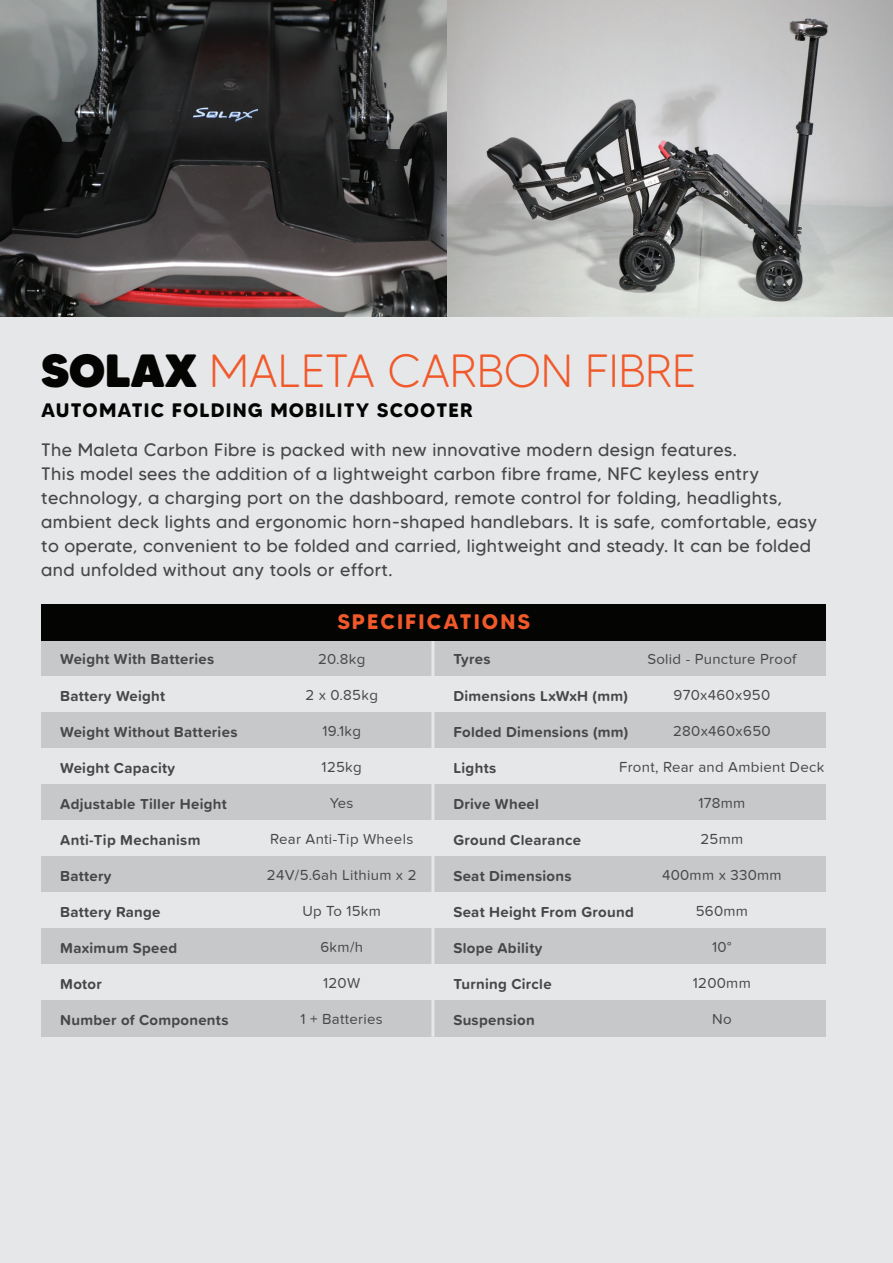
<style>
.page{position:relative;width:893px;height:1263px;background:#fff}
.page>*{position:absolute;margin:0;border:0;box-sizing:border-box;transform-origin:0 0}
.t1{font:300 46.5px "MADE Tommy Soft";letter-spacing:-.01em;color:#f1592a}
.t2{font:700 21px "MADE Tommy Soft";letter-spacing:.1em;color:#f1592a}
.t3{font:700 19.5px "MADE Tommy Soft";letter-spacing:.06em;color:#040503}
.t4{font:18px/24px "MADE Tommy Soft";letter-spacing:.02em;color:#464748}
.t5{font:700 15px "Proxima Soft";letter-spacing:.02em;color:#464748}
.t6{font:15px "Proxima Nova Soft";letter-spacing:.02em;color:#464748}
.s1{font-weight:900;color:#040503}
</style>
<div class="page">
<div style="left:0;top:317px;width:893px;height:946px;background:#e6e7e9"></div>
<div style="left:41px;top:641px;width:785px;height:36px;background:#c7c8ca"></div>
<div style="left:41px;top:713px;width:785px;height:36px;background:#c7c8ca"></div>
<div style="left:41px;top:785px;width:785px;height:36px;background:#c7c8ca"></div>
<div style="left:41px;top:857px;width:785px;height:36px;background:#c7c8ca"></div>
<div style="left:41px;top:929px;width:785px;height:36px;background:#c7c8ca"></div>
<div style="left:41px;top:1001px;width:785px;height:36px;background:#c7c8ca"></div>
<img style="left:0;top:0;width:893px;height:317px">
<hr style="left:431px;top:641px;width:3px;height:396px;background:#e6e7e9">
<div style="left:41px;top:605px;width:785px;height:36px;background:#040503"></div>
<h1 class="t1" style="left:41px;top:342px;width:656px"><span class="s1">SOLAX</span> MALETA CARBON FIBRE</h1>
<p class="t3" style="left:41px;top:398px;width:433px">AUTOMATIC FOLDING MOBILITY SCOOTER</p>
<p class="t4" style="left:41px;top:437px;width:777px">The Maleta Carbon Fibre is packed with new innovative modern design features.<br>This model sees the addition of a lightweight carbon fibre frame, NFC keyless entry technology, a charging port on the dashboard, remote control for folding, headlights, ambient deck lights and ergonomic horn-shaped handlebars. It is safe, comfortable, easy to operate, convenient to be folded and carried, lightweight and steady. It can be folded and unfolded without any tools or effort.</p>
<p class="t5" style="left:60px;top:648px;width:155px">Weight With Batteries</p>
<p class="t5" style="left:60px;top:684px;width:107px">Battery Weight</p>
<p class="t5" style="left:60px;top:720px;width:179px">Weight Without Batteries</p>
<p class="t5" style="left:60px;top:756px;width:116px">Weight Capacity</p>
<p class="t5" style="left:60px;top:792px;width:168px">Adjustable Tiller Height</p>
<p class="t5" style="left:60px;top:828px;width:142px">Anti-Tip Mechanism</p>
<p class="t5" style="left:60px;top:864px;width:53px">Battery</p>
<p class="t5" style="left:60px;top:900px;width:102px">Battery Range</p>
<p class="t5" style="left:60px;top:936px;width:119px">Maximum Speed</p>
<p class="t5" style="left:60px;top:972px;width:43px">Motor</p>
<p class="t5" style="left:60px;top:1008px;width:170px">Number of Components</p>
<p class="t2" style="left:337px;top:609px;width:194px">SPECIFICATIONS</p>
<p class="t6" style="left:318px;top:651px;width:49px">20.8kg</p>
<p class="t6" style="left:305px;top:687px;width:74px">2 x 0.85kg</p>
<p class="t6" style="left:322px;top:723px;width:40px">19.1kg</p>
<p class="t6" style="left:322px;top:759px;width:42px">125kg</p>
<p class="t6" style="left:330px;top:795px;width:25px">Yes</p>
<p class="t6" style="left:270px;top:831px;width:145px">Rear Anti-Tip Wheels</p>
<p class="t6" style="left:267px;top:867px;width:151px">24V/5.6ah Lithium x 2</p>
<p class="t6" style="left:302px;top:903px;width:80px">Up To 15km</p>
<p class="t6" style="left:320px;top:939px;width:44px">6km/h</p>
<p class="t6" style="left:323px;top:975px;width:39px">120W</p>
<p class="t6" style="left:301px;top:1011px;width:84px">1 + Batteries</p>
<p class="t6" style="left:647px;top:651px;width:151px">Solid - Puncture Proof</p>
<p class="t6" style="left:673px;top:687px;width:98px">970x460x950</p>
<p class="t6" style="left:673px;top:723px;width:99px">280x460x650</p>
<p class="t6" style="left:619px;top:759px;width:207px">Front, Rear and Ambient Deck</p>
<p class="t6" style="left:698px;top:795px;width:48px">178mm</p>
<p class="t6" style="left:700px;top:831px;width:44px">25mm</p>
<p class="t6" style="left:662px;top:867px;width:121px">400mm x 330mm</p>
<p class="t6" style="left:696px;top:903px;width:54px">560mm</p>
<p class="t6" style="left:712px;top:939px;width:21px">10°</p>
<p class="t6" style="left:693px;top:975px;width:60px">1200mm</p>
<p class="t6" style="left:712px;top:1011px;width:21px">No</p>
<p class="t5" style="left:453px;top:648px;width:39px">Tyres</p>
<p class="t5" style="left:453px;top:684px;width:176px">Dimensions LxWxH (mm)</p>
<p class="t5" style="left:453px;top:720px;width:177px">Folded Dimensions (mm)</p>
<p class="t5" style="left:453px;top:756px;width:44px">Lights</p>
<p class="t5" style="left:453px;top:792px;width:87px">Drive Wheel</p>
<p class="t5" style="left:453px;top:828px;width:129px">Ground Clearance</p>
<p class="t5" style="left:453px;top:864px;width:120px">Seat Dimensions</p>
<p class="t5" style="left:453px;top:900px;width:182px">Seat Height From Ground</p>
<p class="t5" style="left:453px;top:936px;width:90px">Slope Ability</p>
<p class="t5" style="left:453px;top:972px;width:100px">Turning Circle</p>
<p class="t5" style="left:453px;top:1008px;width:83px">Suspension</p>
</div>
